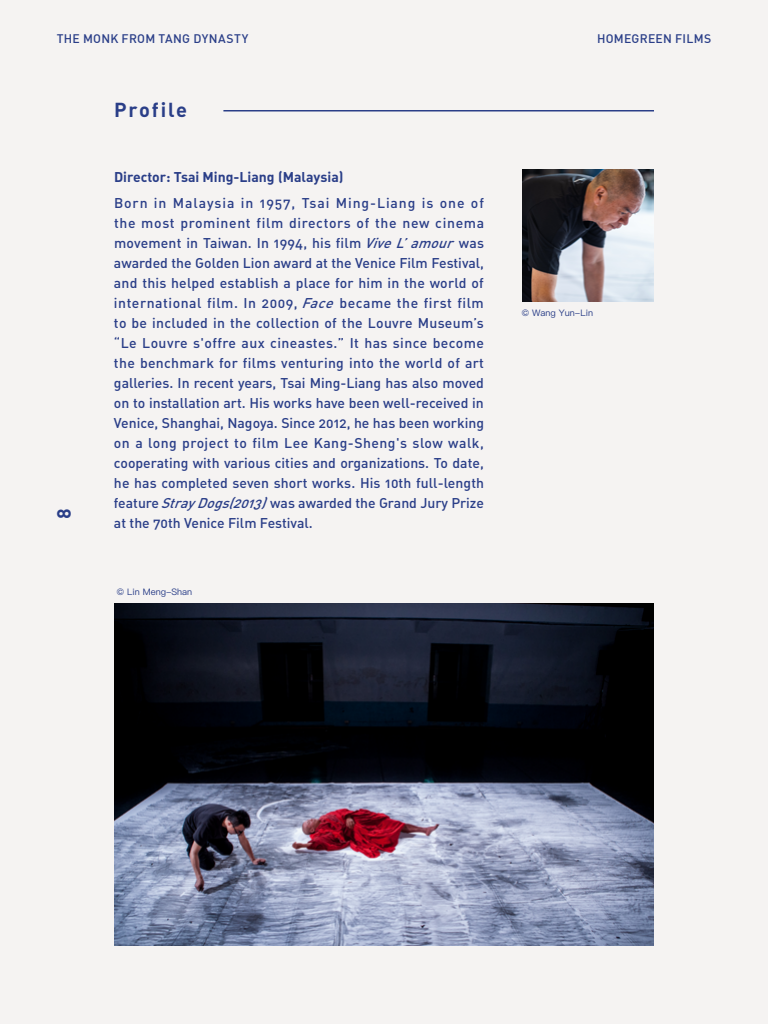
<style>
.page{position:relative;width:768px;height:1024px;background:#f5f3f2}
.page>*{position:absolute;margin:0;border:0;box-sizing:border-box;transform-origin:0 0}
.t1{font:20px "DIN Bold Alternate";letter-spacing:.1em;color:#2a3e88}
.t2{font:19px "DIN Bold Alternate";color:#2a3e88}
.t3{font:14px/20px "DIN Medium Alternate";color:#2a3e88;text-align:justify}
.t4{font:14px "DIN Bold Alternate";color:#2a3e88}
.t5{font:500 12.2px "DIN";letter-spacing:.02em;color:#2a3e88}
.t6{font:9px "Ping Fang TC";color:#2a3e88}
.s1{font-style:italic}
</style>
<div class="page">
<hr style="left:223px;top:110px;width:431px;height:2px;background:#2a3e88">
<img style="left:522px;top:170px;width:132px;height:132px">
<img style="left:114px;top:603px;width:540px;height:343px">
<p class="t5" style="left:57px;top:30px;width:193px">THE MONK FROM TANG DYNASTY</p>
<p class="t5" style="left:597px;top:30px;width:116px">HOMEGREEN FILMS</p>
<h2 class="t2" style="left:52px;top:519px;width:12px;rotate:-90deg">8</h2>
<h1 class="t1" style="left:114px;top:97px;width:75px">Profile</h1>
<p class="t4" style="left:114px;top:167px;width:231px">Director: Tsai Ming-Liang (Malaysia)</p>
<p class="t3" style="left:114px;top:192px;width:372px">Born in Malaysia in 1957, Tsai Ming-Liang is one of the most prominent film directors of the new cinema movement in Taiwan. In 1994, his film <span class="s1">ViveL’amour</span>was awarded the Golden Lion award at the Venice Film Festival, and this helped establish a place for him in the world of international film. In 2009, <span class="s1">Face</span> became the first film to be included in the collection of the Louvre Museum’s “Le Louvre s'offre aux cineastes.” It has since become the benchmark for films venturing into the world of art galleries. In recent years, Tsai Ming-Liang has also moved on to installation art. His works have been well-received in Venice, Shanghai, Nagoya. Since 2012, he has been working on a long project to film Lee Kang-Sheng's slow walk, cooperating with various cities and organizations. To date, he has completed seven short works. His 10th full-length feature <span class="s1">StrayDogs(2013)</span>was awarded the Grand Jury Prize at the 70th Venice Film Festival.</p>
<p class="t6" style="left:117px;top:586px;width:77px">© Lin Meng-Shan</p>
<p class="t6" style="left:522px;top:308px;width:73px">© Wang Yun-Lin</p>
</div>
